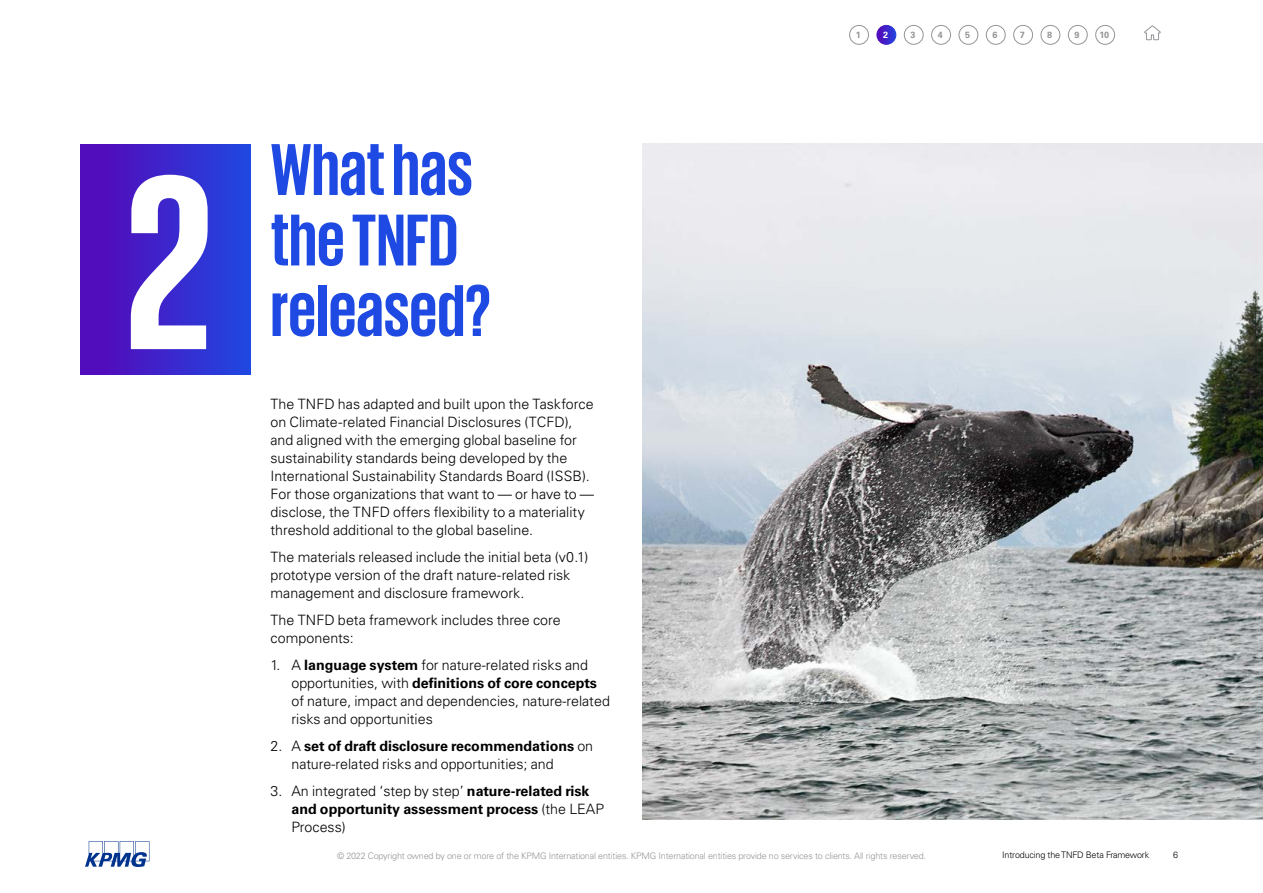
<style>
.page{position:relative;width:1263px;height:893px;background:#fff}
.page>*{position:absolute;margin:0;border:0;box-sizing:border-box;transform-origin:0 0}
.t1{font:700 254.25px "KPMG";color:#fff}
.t2{font:700 75px/70.5px "KPMG";color:#1e49e2}
.t3{font:300 14.25px/18px "Univers LT Std";color:#000}
.t4{font:700 14.25px/18px "Univers LT Std";color:#000}
.t5{font:300 9px "Univers LT Std";letter-spacing:-.02em;color:#939598}
.t6{font:300 9px "Univers LT Std";letter-spacing:-.02em;color:#000}
.t7{font:700 9px "Univers LT Std";color:#939598}
.t8{font:700 9px "Univers LT Std";color:#fff}
.s1{font-weight:700}
.s2{font-weight:300}
</style>
<div class="page">
<img style="left:642px;top:144px;width:621px;height:676px">
<div style="left:81px;top:144px;width:170px;height:230px;background:linear-gradient(to right,#5706b7,#2047e1)"></div>
<svg style="left:1144px;top:25px;width:17px;height:16px"></svg>
<div style="left:849px;top:25px;width:20px;height:20px;border:1px solid #939598;border-radius:50%"></div>
<div style="left:986px;top:25px;width:19px;height:20px;border:1px solid #939598;border-radius:50%"></div>
<div style="left:904px;top:25px;width:19px;height:20px;border:1px solid #939598;border-radius:50%"></div>
<div style="left:1041px;top:25px;width:19px;height:20px;border:1px solid #939598;border-radius:50%"></div>
<div style="left:1013px;top:25px;width:20px;height:20px;border:1px solid #939598;border-radius:50%"></div>
<div style="left:931px;top:25px;width:20px;height:20px;border:1px solid #939598;border-radius:50%"></div>
<div style="left:1068px;top:25px;width:20px;height:20px;border:1px solid #939598;border-radius:50%"></div>
<div style="left:958px;top:25px;width:20px;height:20px;border:1px solid #939598;border-radius:50%"></div>
<div style="left:1095px;top:25px;width:20px;height:20px;border:1px solid #939598;border-radius:50%"></div>
<svg style="left:877px;top:25px;width:19px;height:19px"></svg>
<div style="left:876px;top:25px;width:20px;height:20px;border:1px solid #fff;border-radius:50%"></div>
<svg style="left:85px;top:841px;width:64px;height:26px"></svg>
<h1 class="t1" style="left:125px;top:135px;width:91px">2</h1>
<h2 class="t2" style="left:270px;top:132px;width:222px">What has the TNFD released?</h2>
<p class="t3" style="left:270px;top:395px;width:325px">The TNFD has adapted and built upon the Taskforce on Climate-related Financial Disclosures (TCFD), and aligned with the emerging global baseline for sustainability standards being developed by the International Sustainability Standards Board (ISSB).<br>For those organizations that want to — or have to — disclose, the TNFD offers flexibility to a materiality threshold additional to the global baseline.</p>
<p class="t3" style="left:270px;top:548px;width:319px">The materials released include the initial beta (v0.1) prototype version of the draft nature-related risk management and disclosure framework.</p>
<p class="t3" style="left:270px;top:611px;width:292px">The TNFD beta framework includes three core components:</p>
<p class="t3" style="left:291px;top:656px;width:320px;text-indent:-21px">1. A <span class="s1">language system</span> for nature-related risks and opportunities, with <span class="s1">definitions of core concepts </span>of nature, impact and dependencies, nature-related risks and opportunities</p>
<p class="t3" style="left:291px;top:737px;width:303px;text-indent:-21px">2. A <span class="s1">set of draft disclosure recommendations</span> on nature-related risks and opportunities; and</p>
<p class="t4" style="left:291px;top:782px;width:314px;text-indent:-21px"><span class="s2">3. An integrated ‘step by step’</span> nature-related risk and opportunity assessment process <span class="s2">(the LEAP<br>Process)</span></p>
<p class="t7" style="left:856px;top:30px;width:7px">1</p>
<p class="t8" style="left:883px;top:30px;width:7px">2</p>
<p class="t7" style="left:910px;top:30px;width:7px">3</p>
<p class="t7" style="left:938px;top:30px;width:7px">4</p>
<p class="t7" style="left:965px;top:30px;width:7px">5</p>
<p class="t7" style="left:992px;top:30px;width:7px">6</p>
<p class="t7" style="left:1020px;top:30px;width:7px">7</p>
<p class="t7" style="left:1047px;top:30px;width:7px">8</p>
<p class="t7" style="left:1074px;top:30px;width:7px">9</p>
<p class="t7" style="left:1099px;top:30px;width:11px">10</p>
<p class="t5" style="left:337px;top:850px;width:590px">© 2022 Copyright owned by one or more of the KPMG International entities. KPMG International entities provide no services to clients. All rights reserved.</p>
<p class="t6" style="left:1002px;top:849px;width:148px">Introducing the TNFD Beta Framework</p>
<p class="t6" style="left:1173px;top:849px;width:7px">6</p>
</div>
